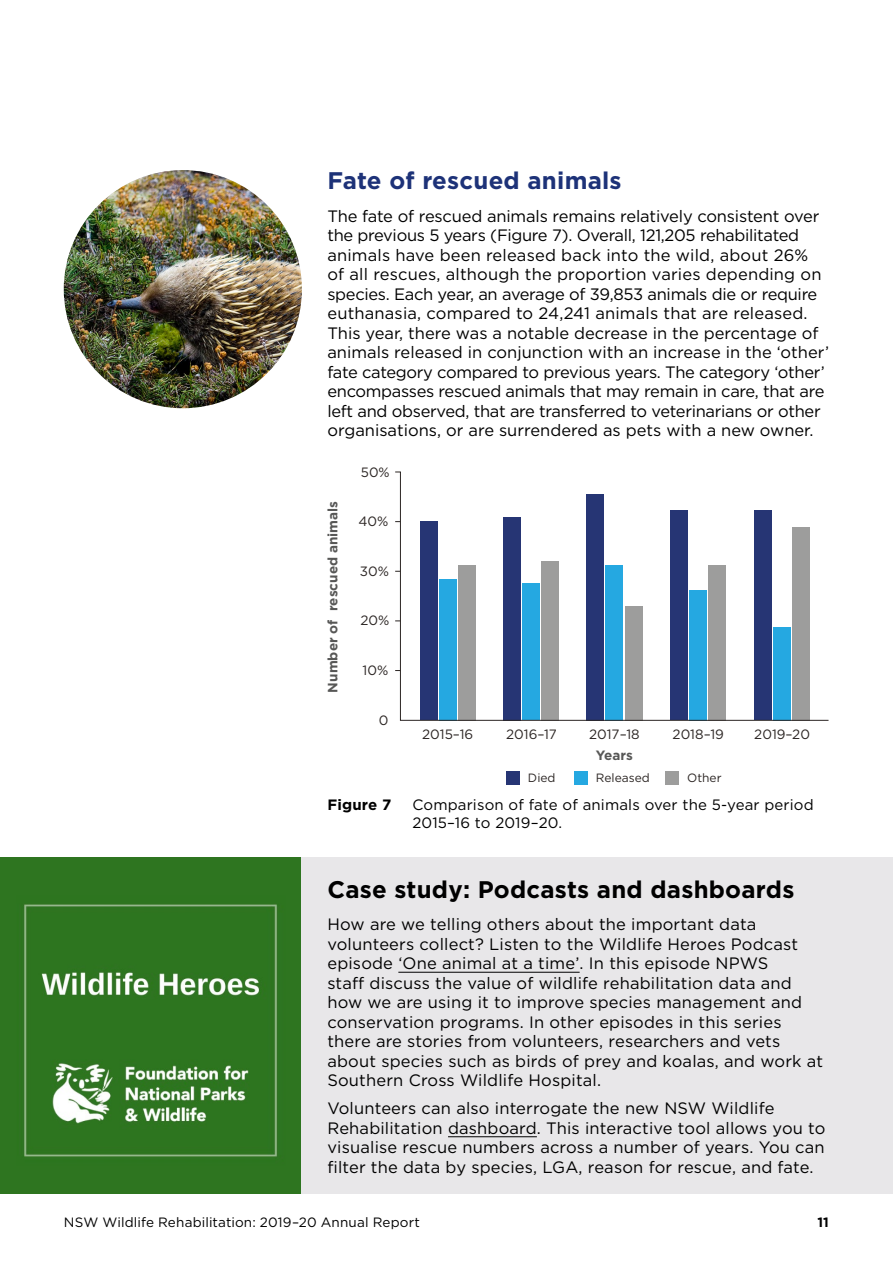
<style>
.page{position:relative;width:893px;height:1263px;background:#fff}
.page>*{position:absolute;margin:0;border:0;box-sizing:border-box;transform-origin:0 0}
.Heading_2{font:700 24px "Gotham";letter-spacing:.01em;color:#000}
.Heading_2-2{font:700 24px "Gotham";letter-spacing:.01em;color:#1d3278}
.Body_copy{font:16.5px/19.5px "Gotham";letter-spacing:.005em;color:#000}
.t1{font:15px/18px "Gotham";letter-spacing:.01em;color:#000}
.t2{font:700 15px "Gotham";letter-spacing:.01em;color:#000}
.t3{font:13.5px "Gotham";color:#2b2523}
.t4{font:13.5px "Gotham";letter-spacing:.01em;color:#000}
.t5{font:700 13.5px "Gotham";color:#575756}
.t6{font:700 13.5px "Gotham";color:#000}
.t7{font:12px "Gotham";color:#2b2523}
</style>
<div class="page">
<div style="left:506px;top:771px;width:14px;height:14px;background:#263574"></div>
<div style="left:666px;top:771px;width:13px;height:14px;background:#9d9d9c"></div>
<div style="left:574px;top:771px;width:14px;height:14px;background:#25a8e1"></div>
<svg style="left:395px;top:472px;width:434px;height:249px"></svg>
<div style="left:0;top:857px;width:302px;height:337px;background:#2e7520"></div>
<img style="left:24px;top:904px;width:253px;height:253px">
<img style="left:64px;top:170px;width:238px;height:238px;border-radius:119px">
<div style="left:302px;top:857px;width:591px;height:337px;background:#e8e7e9"></div>
<hr style="left:398px;top:972px;width:182px;height:1px;background:#000">
<hr style="left:448px;top:1136px;width:89px;height:1px;background:#000">
<p class="Heading_2-2" style="left:327px;top:165px;width:296px">Fate of rescued animals</p>
<p class="Body_copy" style="left:327px;top:206px;width:503px">The fate of rescued animals remains relatively consistent over the previous 5 years (Figure 7). Overall, 121,205 rehabilitated animals have been released back into the wild, about 26% of all rescues, although the proportion varies depending on species. Each year, an average of 39,853 animals die or require euthanasia, compared to 24,241 animals that are released.<br>This year, there was a notable decrease in the percentage of animals released in conjunction with an increase in the ‘other’ fate category compared to previous years. The category ‘other’ encompasses rescued animals that may remain in care, that are left and observed, that are transferred to veterinarians or other organisations, or are surrendered as pets with a new owner.</p>
<p class="t5" style="left:324px;top:692px;width:193px;rotate:-90deg">Number of rescued animals</p>
<p class="t3" style="left:361px;top:463px;width:30px">50%</p>
<p class="t3" style="left:358px;top:513px;width:31px">40%</p>
<p class="t3" style="left:360px;top:562px;width:31px">30%</p>
<p class="t3" style="left:360px;top:612px;width:30px">20%</p>
<p class="t3" style="left:363px;top:661px;width:27px">10%</p>
<p class="t3" style="left:379px;top:712px;width:11px">0</p>
<p class="t3" style="left:422px;top:726px;width:53px">2015–16</p>
<p class="t3" style="left:506px;top:726px;width:52px">2016–17</p>
<p class="t3" style="left:589px;top:726px;width:52px">2017–18</p>
<p class="t3" style="left:673px;top:726px;width:53px">2018–19</p>
<p class="t3" style="left:754px;top:726px;width:57px">2019–20</p>
<p class="t5" style="left:596px;top:747px;width:38px">Years</p>
<p class="t7" style="left:528px;top:770px;width:29px">Died</p>
<p class="t7" style="left:596px;top:770px;width:55px">Released</p>
<p class="t7" style="left:687px;top:770px;width:36px">Other</p>
<p class="t2" style="left:327px;top:794px;width:65px">Figure 7</p>
<p class="t1" style="left:412px;top:795px;width:403px">Comparison of fate of animals over the 5-year period<br>2015–16 to 2019–20.</p>
<p class="Heading_2" style="left:327px;top:873px;width:468px">Case study: Podcasts and dashboards</p>
<p class="Body_copy" style="left:327px;top:914px;width:497px">How are we telling others about the important data volunteers collect? Listen to the Wildlife Heroes Podcast episode ‘One animal at a time’. In this episode NPWS<br>staff discuss the value of wildlife rehabilitation data and how we are using it to improve species management and conservation programs. In other episodes in this series there are stories from volunteers, researchers and vets about species such as birds of prey and koalas, and work at Southern Cross Wildlife Hospital.</p>
<p class="Body_copy" style="left:327px;top:1098px;width:500px">Volunteers can also interrogate the new NSW Wildlife Rehabilitation dashboard. This interactive tool allows you to visualise rescue numbers across a number of years. You can filter the data by species, LGA, reason for rescue, and fate.</p>
<p class="t4" style="left:64px;top:1213px;width:358px">NSW Wildlife Rehabilitation: 2019–20 Annual Report</p>
<p class="t6" style="left:817px;top:1213px;width:13px">11</p>
</div>
